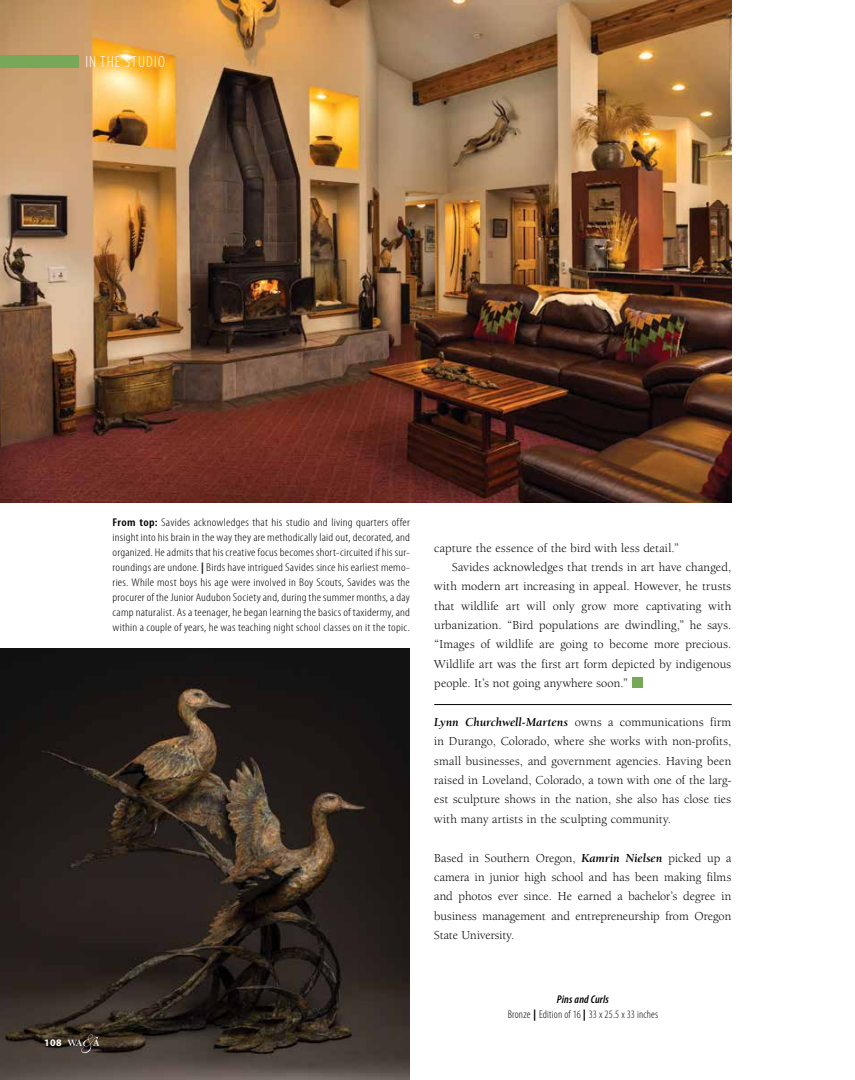
<style>
.page{position:relative;width:855px;height:1080px;background:#fff}
.page>*{position:absolute;margin:0;border:0;box-sizing:border-box;transform-origin:0 0}
.t1{font:300 condensed 16.25px "Myriad Pro";letter-spacing:.07em;color:#fff}
.t2{font:12.5px/19.4px "Berkeley Oldstyle IT Cby BT";letter-spacing:.02em;color:#000;text-align:justify}
.t3{font:300 condensed 11.25px/15px "Myriad Pro";letter-spacing:.015em;color:#000;text-align:justify;scale:1.16 1}
.t4{font:300 condensed 11.25px/15px "Myriad Pro";letter-spacing:.015em;color:#000;text-align:center}
.t5{font:700 10px "Myriad Pro";color:#fff}
.s1{font-weight:600}
.s2{font-family:"Berkeley Oldstyle IT Cby BT";font-size:9.88px}
.s3{font-weight:700;font-style:italic}
.s4{font-weight:600;font-style:italic}
.s5{font-weight:700;font-stretch:normal}
</style>
<div class="page">
<img style="left:0;top:648px;width:410px;height:432px">
<img style="left:0;top:0;width:732px;height:502px">
<svg style="left:81px;top:1034px;width:17px;height:19px"></svg>
<div style="left:632px;top:677px;width:11px;height:11px;background:#76a857"></div>
<hr style="left:434px;top:704px;width:298px;height:1px;background:#000">
<div style="left:0;top:55px;width:78px;height:12px;background:#76a857"></div>
<h1 class="t1" style="left:85px;top:52px;width:81px">IN THE STUDIO</h1>
<p class="t3" style="left:112px;top:515px;width:258px"><span class="s1">From top:</span> Savides acknowledges that his studio and living quarters offer insight into his brain in the way they are methodically laid out, decorated, and organized. He admits that his creative focus becomes short-circuited if his sur&shy;roundings are undone. <span class="s1">|</span> Birds have intrigued Savides since his earliest memo&shy;ries. While most boys his age were involved in Boy Scouts, Savides was the procurer of the Junior Audubon Society and, during the summer months, a day camp naturalist. As a teenager, he began learning the basics of taxidermy, and within a couple of years, he was teaching night school classes on it the topic.</p>
<p class="t5" style="left:44px;top:1036px;width:57px">108 <span class="s2">WA A</span></p>
<p class="t2" style="left:434px;top:538px;width:246px">capture the essence of the bird with less detail.”</p>
<p class="t2" style="left:452px;top:557px;width:281px">Savides acknowledges that trends in art have changed,</p>
<p class="t2" style="left:434px;top:577px;width:298px">with modern art increasing in appeal. However, he trusts</p>
<p class="t2" style="left:434px;top:596px;width:298px">that wildlife art will only grow more captivating with</p>
<p class="t2" style="left:434px;top:615px;width:298px">urbanization. “Bird populations are dwindling,” he says.</p>
<p class="t2" style="left:434px;top:635px;width:298px">“Images of wildlife are going to become more precious.</p>
<p class="t2" style="left:434px;top:654px;width:298px">Wildlife art was the first art form depicted by indigenous</p>
<p class="t2" style="left:434px;top:673px;width:195px">people. It’s not going anywhere soon.”</p>
<p class="t2" style="left:434px;top:712px;width:299px"><span class="s3">Lynn Churchwell-Martens</span> owns a communications firm in Durango, Colorado, where she works with non-profits, small businesses, and government agencies. Having been raised in Loveland, Colorado, a town with one of the larg&shy;est sculpture shows in the nation, she also has close ties with many artists in the sculpting community.</p>
<p class="t2" style="left:434px;top:848px;width:299px">Based in Southern Oregon, <span class="s3">Kamrin Nielsen</span> picked up a camera in junior high school and has been making films and photos ever since. He earned a bachelor’s degree in business management and entrepreneurship from Oregon State University.</p>
<p class="t4" style="left:508px;top:992px;width:152px"><span class="s4">Pins and Curls<br></span>Bronze <span class="s5">|</span> Edition of 16 <span class="s5">|</span> 33 x 25.5 x 33 inches</p>
</div>
